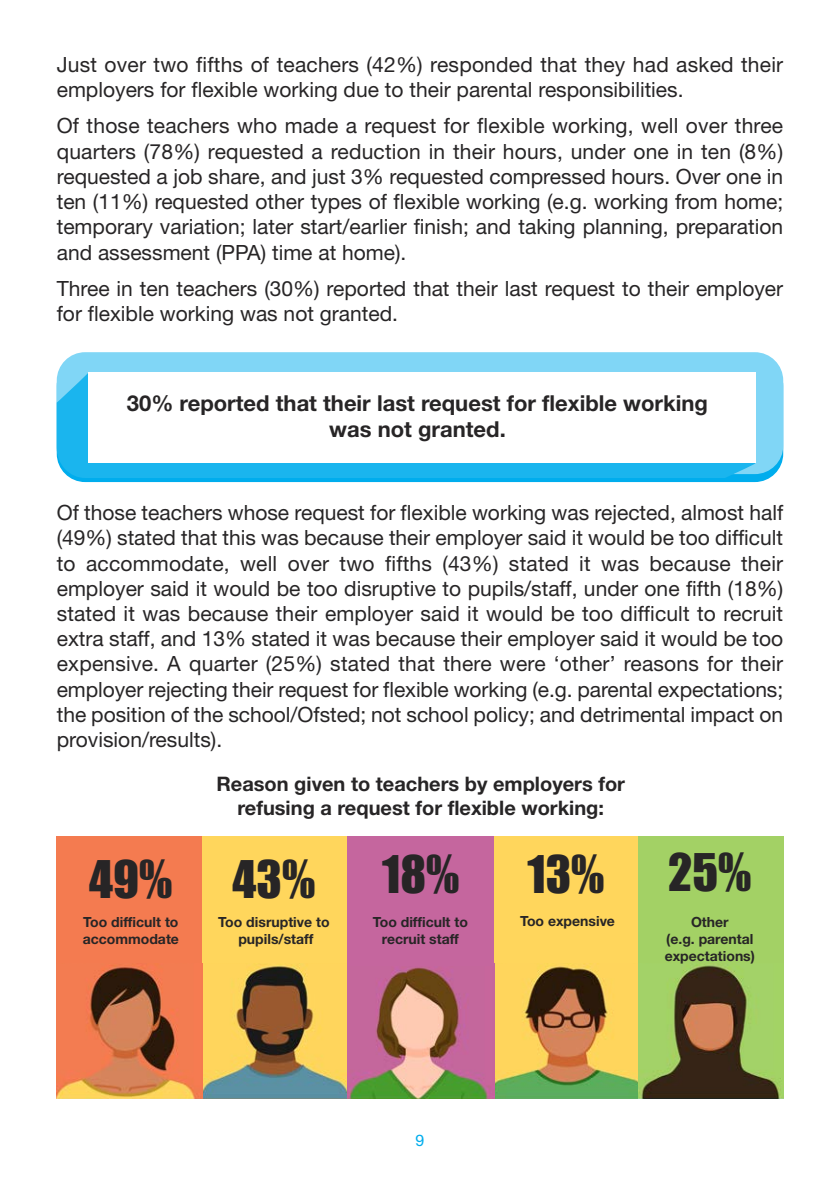
<style>
.page{position:relative;width:840px;height:1191px;background:#fff}
.page>*{position:absolute;margin:0;border:0;box-sizing:border-box;transform-origin:0 0}
.t1{font:48px "Impact";color:#272526}
.t2{font:700 22px/26.4px "Helvetica Neue";color:#272526;text-align:center}
.t3{font:21px/25.2px "Helvetica Neue";color:#272526}
.t4{font:700 20px "Helvetica Neue";color:#272526}
.t5{font:16px "Helvetica Neue";color:#00aded}
.t6{font:700 14px "Helvetica Neue";color:#272526}
</style>
<div class="page">
<div style="left:57px;top:358px;width:725px;height:124px;background:#00aded;border-radius:28px"></div>
<div style="left:57px;top:352px;width:725px;height:122px;background:#80d6f6;border-radius:28px"></div>
<svg style="left:57px;top:372px;width:698px;height:106px;background:#2bbaef"></svg>
<div style="left:88px;top:372px;width:666px;height:90px;background:#fff"></div>
<img style="left:57px;top:962px;width:435px;height:137px">
<img style="left:492px;top:962px;width:290px;height:137px">
<div style="left:202px;top:836px;width:146px;height:126px;background:#ffd65c"></div>
<div style="left:347px;top:836px;width:147px;height:129px;background:#c5669e"></div>
<div style="left:494px;top:836px;width:143px;height:126px;background:#ffd65c"></div>
<div style="left:637px;top:836px;width:145px;height:126px;background:#a3d165"></div>
<div style="left:57px;top:836px;width:145px;height:126px;background:#f47b50"></div>
<p class="t3" style="left:57px;top:54px;width:727px">Just over two fifths of teachers (42%) responded that they had asked their employers for flexible working due to their parental responsibilities.</p>
<p class="t3" style="left:57px;top:115px;width:727px;text-align:justify">Of those teachers who made a request for flexible working, well over three quarters (78%) requested a reduction in their hours, under one in ten (8%) requested a job share, and just 3% requested compressed hours. Over one in ten (11%) requested other types of flexible working (e.g. working from home; temporary variation; later start/earlier finish; and taking planning, preparation and assessment (PPA) time at home).</p>
<p class="t3" style="left:57px;top:278px;width:727px">Three in ten teachers (30%) reported that their last request to their employer for flexible working was not granted.</p>
<p class="t2" style="left:127px;top:392px;width:582px">30% reported that their last request for flexible working was not granted.</p>
<p class="t3" style="left:57px;top:502px;width:727px;text-align:justify">Of those teachers whose request for flexible working was rejected, almost half (49%) stated that this was because their employer said it would be too difficult to accommodate, well over two fifths (43%) stated it was because their employer said it would be too disruptive to pupils/staff, under one fifth (18%) stated it was because their employer said it would be too difficult to recruit extra staff, and 13% stated it was because their employer said it would be too expensive. A quarter (25%) stated that there were ‘other’ reasons for their employer rejecting their request for flexible working (e.g. parental expectations; the position of the school/Ofsted; not school policy; and detrimental impact on provision/results).</p>
<p class="t4" style="left:216px;top:776px;width:410px">Reason given to teachers by employers for</p>
<p class="t4" style="left:237px;top:800px;width:368px">refusing a request for flexible working:</p>
<p class="t1" style="left:89px;top:863px;width:85px">49%</p>
<p class="t1" style="left:232px;top:863px;width:84px">43%</p>
<p class="t1" style="left:382px;top:858px;width:79px">18%</p>
<p class="t1" style="left:527px;top:858px;width:78px">13%</p>
<p class="t1" style="left:667px;top:857px;width:85px">25%</p>
<p class="t6" style="left:83px;top:917px;width:97px">Too difficult to</p>
<p class="t6" style="left:83px;top:934px;width:98px">accommodate</p>
<p class="t6" style="left:372px;top:917px;width:97px">Too difficult to</p>
<p class="t6" style="left:519px;top:916px;width:96px">Too expensive</p>
<p class="t6" style="left:381px;top:934px;width:79px">recruit staff</p>
<p class="t6" style="left:690px;top:917px;width:39px">Other</p>
<p class="t6" style="left:665px;top:934px;width:89px">(e.g. parental</p>
<p class="t6" style="left:664px;top:950px;width:92px">expectations)</p>
<p class="t6" style="left:218px;top:917px;width:113px">Too disruptive to</p>
<p class="t6" style="left:238px;top:934px;width:76px">pupils/staff</p>
<p class="t5" style="left:415px;top:1134px;width:10px">9</p>
</div>
